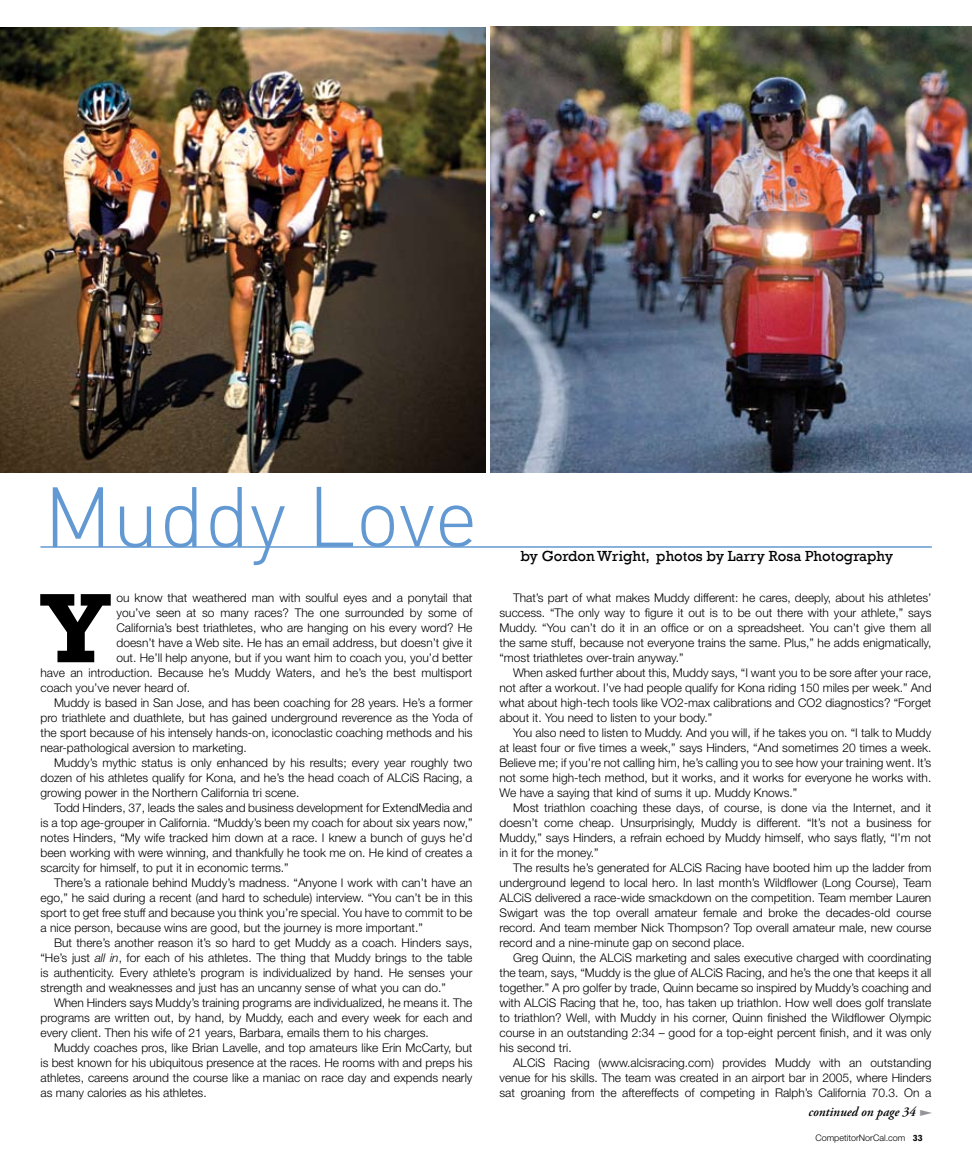
<style>
.page{position:relative;width:972px;height:1175px;background:#fff}
.page>*{position:absolute;margin:0;border:0;box-sizing:border-box;transform-origin:0 0}
.t1{font:700 100.35px "Rockwell";color:#000}
.t2{font:300 84px "DIN";color:#6299d2}
.t3{font:15px "Rockwell";color:#000}
.t4{font:italic 600 13.5px "Adobe Garamond Pro";color:#000;scale:.96 1}
.t5{font:300 12px/15px "Helvetica Neue";color:#000;text-align:justify}
.t6{font:300 9px "Helvetica Neue";color:#000}
.s1{font-style:italic}
.s2{color:#939598}
.s3{font-family:"Rockwell";font-weight:700}
</style>
<div class="page">
<img style="left:0;top:27px;width:485px;height:445px">
<img style="left:490px;top:26px;width:482px;height:446px">
<hr style="left:40px;top:546px;width:892px;height:2px;background:#6299d2">
<h2 class="t2" style="left:44px;top:465px;width:436px">Muddy Love</h2>
<h1 class="t1" style="left:40px;top:567px;width:71px">Y</h1>
<p class="t5" style="left:117px;top:590px;width:357px">ou know that weathered man with soulful eyes and a ponytail that</p>
<p class="t5" style="left:117px;top:605px;width:357px">you’ve seen at so many races? The one surrounded by some of</p>
<p class="t5" style="left:117px;top:620px;width:357px">California’s best triathletes, who are hanging on his every word? He</p>
<p class="t5" style="left:117px;top:635px;width:357px">doesn’t have a Web site. He has an email address, but doesn’t give it</p>
<p class="t5" style="left:117px;top:650px;width:358px">out. He’ll help anyone, but if you want him to coach you, you’d better</p>
<p class="t5" style="left:40px;top:665px;width:434px">have an introduction. Because he’s Muddy Waters, and he’s the best multisport</p>
<p class="t5" style="left:40px;top:680px;width:151px">coach you’ve never heard of.</p>
<p class="t5" style="left:54px;top:695px;width:420px">Muddy is based in San Jose, and has been coaching for 28 years. He’s a former</p>
<p class="t5" style="left:40px;top:710px;width:433px">pro triathlete and duathlete, but has gained underground reverence as the Yoda of</p>
<p class="t5" style="left:40px;top:725px;width:433px">the sport because of his intensely hands-on, iconoclastic coaching methods and his</p>
<p class="t5" style="left:40px;top:740px;width:208px">near-pathological aversion to marketing.</p>
<p class="t5" style="left:54px;top:755px;width:420px">Muddy’s mythic status is only enhanced by his results; every year roughly two</p>
<p class="t5" style="left:40px;top:770px;width:434px">dozen of his athletes qualify for Kona, and he’s the head coach of ALCiS Racing, a</p>
<p class="t5" style="left:40px;top:785px;width:260px">growing power in the Northern California tri scene.</p>
<p class="t5" style="left:54px;top:800px;width:420px">Todd Hinders, 37, leads the sales and business development for ExtendMedia and</p>
<p class="t5" style="left:40px;top:815px;width:434px">is a top age-grouper in California. “Muddy’s been my coach for about six years now,”</p>
<p class="t5" style="left:40px;top:830px;width:433px">notes Hinders, “My wife tracked him down at a race. I knew a bunch of guys he’d</p>
<p class="t5" style="left:40px;top:845px;width:433px">been working with were winning, and thankfully he took me on. He kind of creates a</p>
<p class="t5" style="left:40px;top:860px;width:250px">scarcity for himself, to put it in economic terms.”</p>
<p class="t5" style="left:54px;top:875px;width:420px">There’s a rationale behind Muddy’s madness. “Anyone I work with can’t have an</p>
<p class="t5" style="left:40px;top:890px;width:433px">ego,” he said during a recent (and hard to schedule) interview. “You can’t be in this</p>
<p class="t5" style="left:40px;top:905px;width:434px">sport to get free stuff and because you think you’re special. You have to commit to be</p>
<p class="t5" style="left:40px;top:920px;width:384px">a nice person, because wins are good, but the journey is more important.”</p>
<p class="t5" style="left:54px;top:935px;width:420px">But there’s another reason it’s so hard to get Muddy as a coach. Hinders says,</p>
<p class="t5" style="left:40px;top:950px;width:434px">“He’s just <span class="s1">all in</span>, for each of his athletes. The thing that Muddy brings to the table</p>
<p class="t5" style="left:40px;top:965px;width:434px">is authenticity. Every athlete’s program is individualized by hand. He senses your</p>
<p class="t5" style="left:40px;top:980px;width:407px">strength and weaknesses and just has an uncanny sense of what you can do.”</p>
<p class="t5" style="left:54px;top:995px;width:420px">When Hinders says Muddy’s training programs are individualized, he means it. The</p>
<p class="t5" style="left:40px;top:1010px;width:433px">programs are written out, by hand, by Muddy, each and every week for each and</p>
<p class="t5" style="left:40px;top:1025px;width:390px">every client. Then his wife of 21 years, Barbara, emails them to his charges.</p>
<p class="t5" style="left:54px;top:1040px;width:420px">Muddy coaches pros, like Brian Lavelle, and top amateurs like Erin McCarty, but</p>
<p class="t5" style="left:40px;top:1055px;width:433px">is best known for his ubiquitous presence at the races. He rooms with and preps his</p>
<p class="t5" style="left:40px;top:1070px;width:434px">athletes, careens around the course like a maniac on race day and expends nearly</p>
<p class="t5" style="left:40px;top:1085px;width:168px">as many calories as his athletes.</p>
<p class="t3" style="left:520px;top:547px;width:374px">by Gordon Wright, photos by Larry Rosa Photography</p>
<p class="t5" style="left:500px;top:590px;width:433px;text-indent:14px">That’s part of what makes Muddy different: he cares, deeply, about his athletes’ success. “The only way to figure it out is to be out there with your athlete,” says Muddy. “You can’t do it in an office or on a spreadsheet. You can’t give them all the same stuff, because not everyone trains the same. Plus,” he adds enigmatically, “most triathletes over-train anyway.”</p>
<p class="t5" style="left:500px;top:665px;width:434px;text-indent:14px">When asked further about this, Muddy says, “I want you to be sore after your race, not after a workout. I’ve had people qualify for Kona riding 150 miles per week.” And what about high-tech tools like VO2-max calibrations and CO2 diagnostics? “Forget about it. You need to listen to your body.”</p>
<p class="t5" style="left:500px;top:725px;width:433px;text-indent:14px">You also need to listen to Muddy. And you will, if he takes you on. “I talk to Muddy at least four or five times a week,” says Hinders, “And sometimes 20 times a week.<br>Believe me; if you’re not calling him, he’s calling you to see how your training went. It’s not some high-tech method, but it works, and it works for everyone he works with.<br>We have a saying that kind of sums it up. Muddy Knows.”</p>
<p class="t5" style="left:500px;top:800px;width:433px;text-indent:14px">Most triathlon coaching these days, of course, is done via the Internet, and it doesn’t come cheap. Unsurprisingly, Muddy is different. “It’s not a business for Muddy,” says Hinders, a refrain echoed by Muddy himself, who says flatly, “I’m not in it for the money.”</p>
<p class="t5" style="left:500px;top:860px;width:433px;text-indent:14px">The results he’s generated for ALCiS Racing have booted him up the ladder from underground legend to local hero. In last month’s Wildflower (Long Course), Team ALCiS delivered a race-wide smackdown on the competition. Team member Lauren Swigart was the top overall amateur female and broke the decades-old course record. And team member Nick Thompson? Top overall amateur male, new course record and a nine-minute gap on second place.</p>
<p class="t5" style="left:500px;top:950px;width:434px;text-indent:14px">Greg Quinn, the ALCiS marketing and sales executive charged with coordinating the team, says, “Muddy is the glue of ALCiS Racing, and he’s the one that keeps it all together.” A pro golfer by trade, Quinn became so inspired by Muddy’s coaching and with ALCiS Racing that he, too, has taken up triathlon. How well does golf translate to triathlon? Well, with Muddy in his corner, Quinn finished the Wildflower Olympic course in an outstanding 2:34 – good for a top-eight percent finish, and it was only his second tri.</p>
<p class="t5" style="left:500px;top:1055px;width:434px;text-indent:14px">ALCiS Racing (www.alcisracing.com) provides Muddy with an outstanding venue for his skills. The team was created in an airport bar in 2005, where Hinders sat groaning from the aftereffects of competing in Ralph’s California 70.3. On a</p>
<p class="t4" style="left:808px;top:1104px;width:132px">continued on page 34 <span class="s2">❑</span></p>
<p class="t6" style="left:815px;top:1132px;width:109px">CompetitorNorCal.com <span class="s3">33</span></p>
</div>
